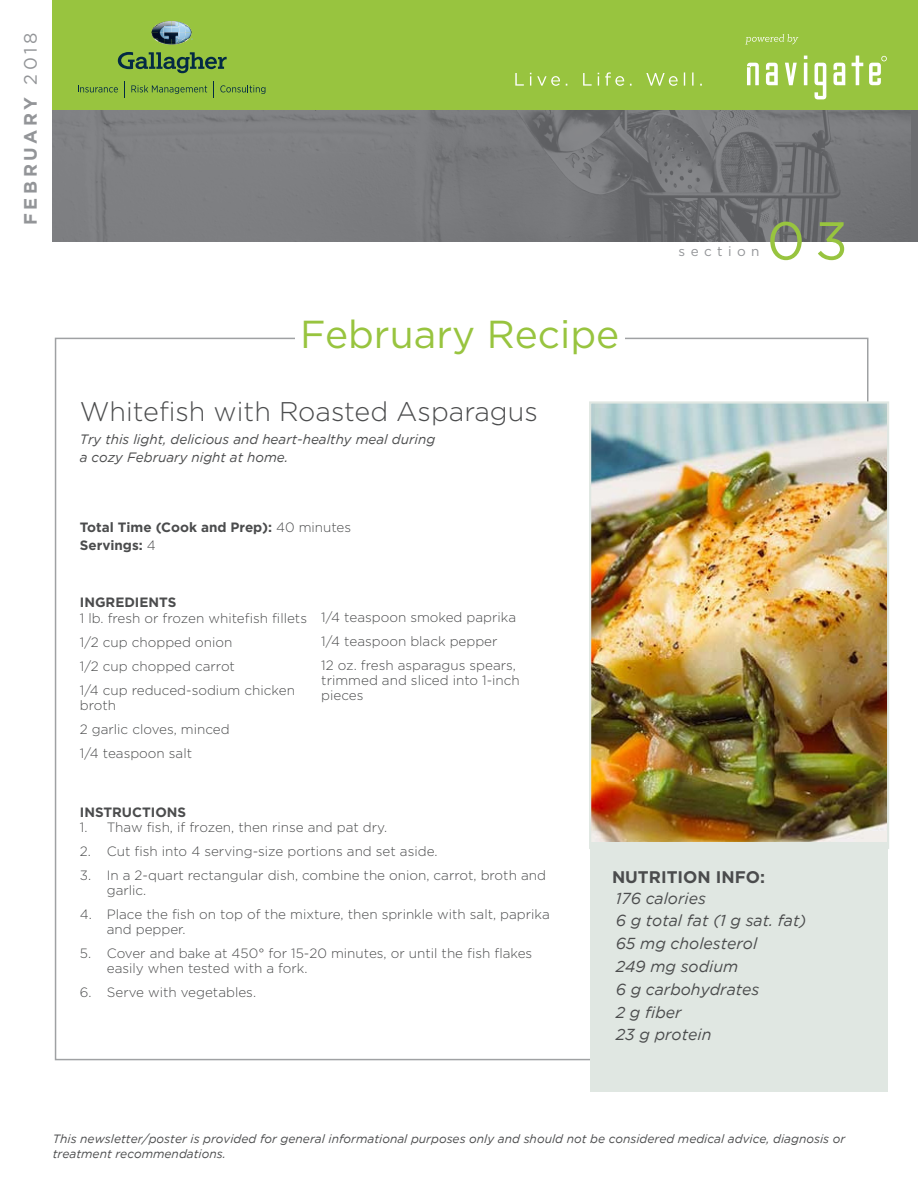
<style>
.page{position:relative;width:918px;height:1188px;background:#fff}
.page>*{position:absolute;margin:0;border:0;box-sizing:border-box;transform-origin:0 0}
.t1{font:53.25px "Gotham";color:#98c43f}
.t2{font:39px "Gotham";color:#98c43f}
.t3{font:300 27px "Gotham";color:#4b4c4d}
.t4{font:700 18px "Gotham";letter-spacing:.2em;color:#939598}
.t5{font:700 16.8px "Gotham";color:#4b4c4d}
.t6{font:italic 15.9px "Gotham";color:#4b4c4d}
.t7{font:300 13.5px/15px "Gotham";color:#4b4c4d}
.t8{font:italic 13.5px/18px "Gotham";color:#4b4c4d}
.t9{font:700 13.5px "Gotham";color:#4b4c4d}
.t10{font:13.5px "Gotham";letter-spacing:.4em;color:#939598}
.t11{font:italic 12px/15px "Gotham";color:#4b4c4d}
.s1{font-weight:400}
.s2{font-weight:300}
</style>
<div class="page">
<svg style="left:52px;top:110px;width:866px;height:132px;background:#77787b"></svg>
<img style="left:592px;top:404px;width:294px;height:438px">
<div style="left:589px;top:401px;width:300px;height:448px;border:2px solid #e0e7e2"></div>
<div style="left:590px;top:842px;width:298px;height:250px;background:#e0e7e2"></div>
<div style="left:52px;top:0;width:866px;height:110px;background:#98c43f"></div>
<svg style="left:118px;top:52px;width:109px;height:21px"></svg>
<svg style="left:151px;top:21px;width:42px;height:24px"></svg>
<svg style="left:78px;top:85px;width:40px;height:7px"></svg>
<svg style="left:131px;top:85px;width:76px;height:9px"></svg>
<svg style="left:220px;top:85px;width:45px;height:9px"></svg>
<svg style="left:124px;top:81px;width:1px;height:17px"></svg>
<svg style="left:852px;top:56px;width:11px;height:29px"></svg>
<svg style="left:766px;top:63px;width:12px;height:22px"></svg>
<svg style="left:833px;top:63px;width:12px;height:22px"></svg>
<svg style="left:815px;top:63px;width:11px;height:36px"></svg>
<svg style="left:785px;top:63px;width:12px;height:22px"></svg>
<hr style="left:804px;top:63px;width:3px;height:22px;background:#fff">
<svg style="left:747px;top:63px;width:12px;height:22px"></svg>
<svg style="left:869px;top:56px;width:18px;height:29px"></svg>
<svg style="left:746px;top:34px;width:52px;height:10px"></svg>
<svg style="left:515px;top:72px;width:187px;height:14px"></svg>
<p class="t4" style="left:20px;top:225px;width:194px;rotate:-90deg">FEBRUARY <span class="s1">2018</span></p>
<p class="t2" style="left:300px;top:309px;width:321px">February Recipe</p>
<p class="t3" style="left:80px;top:397px;width:459px">Whitefish with Roasted Asparagus</p>
<p class="t8" style="left:80px;top:430px;width:357px">Try this light, delicious and heart-healthy meal during a cozy February night at home.</p>
<p class="t9" style="left:80px;top:519px;width:273px">Total Time (Cook and Prep): <span class="s2">40 minutes</span></p>
<p class="t9" style="left:80px;top:537px;width:78px">Servings: <span class="s2">4</span></p>
<p class="t9" style="left:80px;top:594px;width:98px">INGREDIENTS</p>
<p class="t7" style="left:80px;top:611px;width:229px">1 lb. fresh or frozen whitefish fillets</p>
<p class="t7" style="left:80px;top:635px;width:154px">1/2 cup chopped onion</p>
<p class="t7" style="left:80px;top:659px;width:157px">1/2 cup chopped carrot</p>
<p class="t7" style="left:80px;top:683px;width:217px">1/4 cup reduced-sodium chicken broth</p>
<p class="t7" style="left:80px;top:722px;width:151px">2 garlic cloves, minced</p>
<p class="t7" style="left:80px;top:746px;width:114px">1/4 teaspoon salt</p>
<p class="t7" style="left:321px;top:610px;width:196px">1/4 teaspoon smoked paprika</p>
<p class="t7" style="left:321px;top:634px;width:178px">1/4 teaspoon black pepper</p>
<p class="t7" style="left:321px;top:658px;width:200px">12 oz. fresh asparagus spears, trimmed and sliced into 1-inch pieces</p>
<p class="t10" style="left:679px;top:243px;width:82px">section</p>
<p class="t1" style="left:767px;top:207px;width:82px">03</p>
<p class="t9" style="left:80px;top:804px;width:108px">INSTRUCTIONS</p>
<p class="t7" style="left:80px;top:820px;width:309px">1. Thaw fish, if frozen, then rinse and pat dry.</p>
<p class="t7" style="left:80px;top:844px;width:359px">2. Cut fish into 4 serving-size portions and set aside.</p>
<p class="t7" style="left:107px;top:868px;width:441px;text-indent:-27px">3. In a 2-quart rectangular dish, combine the onion, carrot, broth and garlic.</p>
<p class="t7" style="left:107px;top:907px;width:444px;text-indent:-27px">4. Place the fish on top of the mixture, then sprinkle with salt, paprika and pepper.</p>
<p class="t7" style="left:107px;top:946px;width:427px;text-indent:-27px">5. Cover and bake at 450° for 15-20 minutes, or until the fish flakes easily when tested with a fork.</p>
<p class="t7" style="left:80px;top:985px;width:178px">6. Serve with vegetables.</p>
<p class="t5" style="left:612px;top:868px;width:155px">NUTRITION INFO:</p>
<p class="t6" style="left:616px;top:889px;width:92px">176 calories</p>
<p class="t6" style="left:616px;top:912px;width:192px">6 g total fat (1 g sat. fat)</p>
<p class="t6" style="left:616px;top:935px;width:143px">65 mg cholesterol</p>
<p class="t6" style="left:616px;top:958px;width:124px">249 mg sodium</p>
<p class="t6" style="left:616px;top:980px;width:145px">6 g carbohydrates</p>
<p class="t6" style="left:616px;top:1003px;width:67px">2 g fiber</p>
<p class="t6" style="left:616px;top:1026px;width:97px">23 g protein</p>
<p class="t11" style="left:53px;top:1131px;width:794px">This newsletter/poster is provided for general informational purposes only and should not be considered medical advice, diagnosis or treatment recommendations.</p>
</div>
